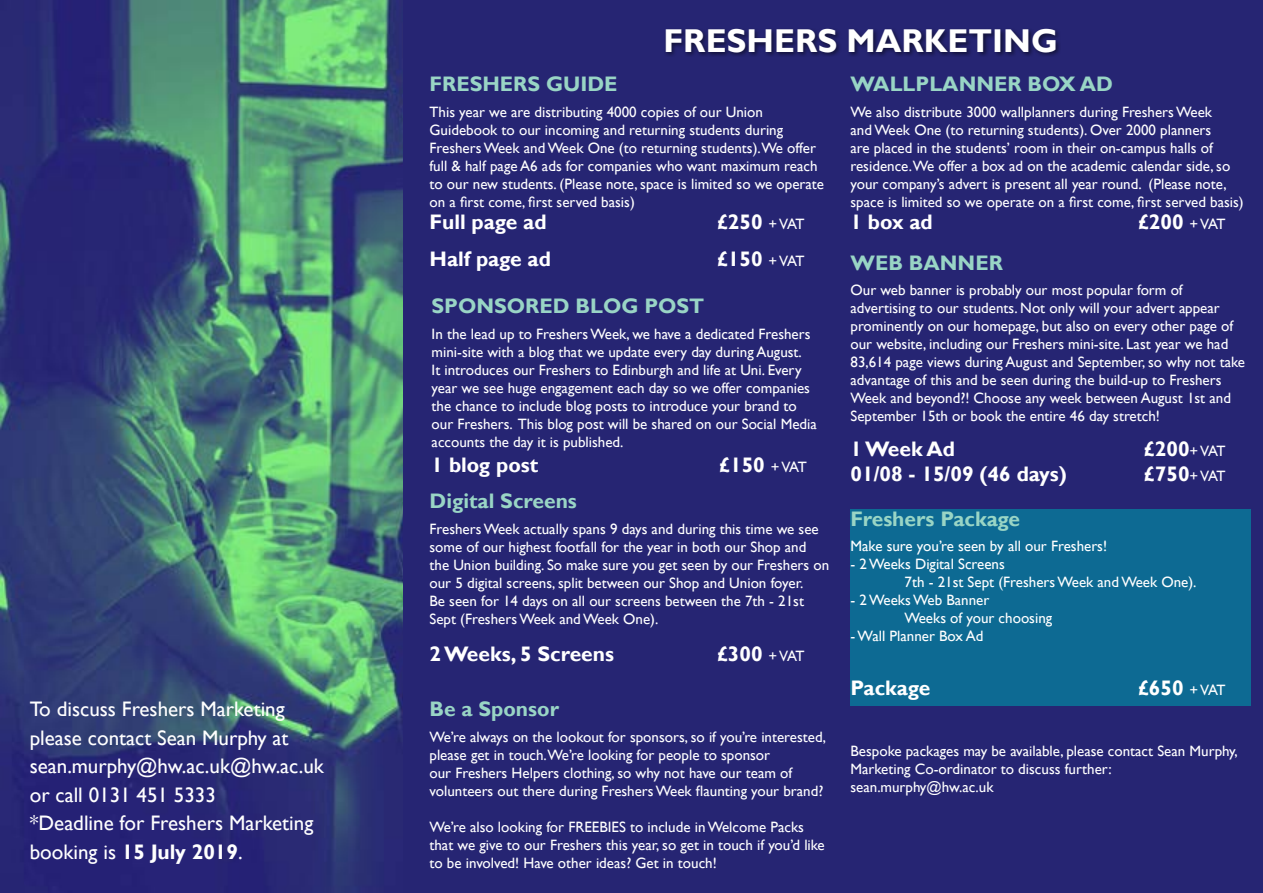
<style>
.page{position:relative;width:1263px;height:893px;background:#fff}
.page>*{position:absolute;margin:0;border:0;box-sizing:border-box;transform-origin:0 0}
.t1{font:700 33px "Gill Sans";color:#fff}
.t2{font:700 21px "Gill Sans";color:#fff}
.t3{font:21px/28.5px "Gill Sans";color:#fff}
.t4{font:700 21px "Gill Sans";color:#99d5c5}
.t5{font:15px/18px "Gill Sans";color:#fff}
.s1{font-weight:700}
.s2{font-weight:400;font-size:15px}
</style>
<div class="page">
<img style="left:0;top:0;width:404px;height:893px">
<div style="left:404px;top:0;width:859px;height:893px;background:#262573"></div>
<div style="left:664px;top:28px;width:396px;height:29px;background:#000;opacity:.5"></div>
<div style="left:850px;top:509px;width:400px;height:196px;background:#0d6a93"></div>
<h2 class="t3" style="left:30px;top:695px;width:296px">To discuss Freshers Marketing please contact Sean Murphy at sean.murphy@hw.ac.uk@hw.ac.uk or call 0131 451 5333<br>*Deadline for Freshers Marketing booking is <span class="s1">15 July 2019</span>.</h2>
<h2 class="t4" style="left:429px;top:71px;width:190px">FRESHERS GUIDE</h2>
<h1 class="t1" style="left:663px;top:21px;width:396px">FRESHERS MARKETING</h1>
<h2 class="t4" style="left:850px;top:71px;width:264px">WALLPLANNER BOX AD</h2>
<p class="t5" style="left:429px;top:103px;width:396px">This year we are distributing 4000 copies of our Union Guidebook to our incoming and returning students during Freshers Week and Week One (to returning students).We offer full &amp; half page A6 ads for companies who want maximum reach to our new students. (Please note, space is limited so we operate on a first come, first served basis)</p>
<h2 class="t2" style="left:429px;top:210px;width:119px">Full page ad</h2>
<h2 class="t2" style="left:717px;top:210px;width:89px">£250 <span class="s2">+ VAT</span></h2>
<h2 class="t2" style="left:429px;top:247px;width:123px">Half page ad</h2>
<h2 class="t2" style="left:717px;top:247px;width:89px">£150 <span class="s2">+ VAT</span></h2>
<h2 class="t4" style="left:432px;top:293px;width:274px">SPONSORED BLOG POST</h2>
<p class="t5" style="left:432px;top:325px;width:387px">In the lead up to Freshers Week, we have a dedicated Freshers mini-site with a blog that we update every day during August.<br>It introduces our Freshers to Edinburgh and life at Uni. Every year we see huge engagement each day so we offer companies the chance to include blog posts to introduce your brand to our Freshers. This blog post will be shared on our Social Media accounts the day it is published.</p>
<h2 class="t2" style="left:432px;top:453px;width:108px">1 blog post</h2>
<h2 class="t2" style="left:719px;top:453px;width:89px">£150 <span class="s2">+ VAT</span></h2>
<h2 class="t4" style="left:429px;top:488px;width:149px">Digital Screens</h2>
<p class="t5" style="left:429px;top:520px;width:401px">Freshers Week actually spans 9 days and during this time we see some of our highest footfall for the year in both our Shop and the Union building. So make sure you get seen by our Freshers on our 5 digital screens, split between our Shop and Union foyer.<br>Be seen for 14 days on all our screens between the 7th - 21st Sept (Freshers Week and Week One).</p>
<h2 class="t2" style="left:429px;top:641px;width:186px">2 Weeks, 5 Screens</h2>
<h2 class="t2" style="left:717px;top:641px;width:89px">£300 <span class="s2">+ VAT</span></h2>
<h2 class="t4" style="left:429px;top:696px;width:131px">Be a Sponsor</h2>
<p class="t5" style="left:429px;top:728px;width:398px">We’re always on the lookout for sponsors, so if you’re interested, please get in touch.We’re looking for people to sponsor<br>our Freshers Helpers clothing, so why not have our team of volunteers out there during Freshers Week flaunting your brand?</p>
<p class="t5" style="left:429px;top:818px;width:397px">We’re also looking for FREEBIES to include in Welcome Packs that we give to our Freshers this year, so get in touch if you’d like to be involved! Have other ideas? Get in touch!</p>
<p class="t5" style="left:850px;top:103px;width:395px">We also distribute 3000 wallplanners during Freshers Week<br>and Week One (to returning students). Over 2000 planners<br>are placed in the students’ room in their on-campus halls of residence.We offer a box ad on the academic calendar side, so your company’s advert is present all year round. (Please note, space is limited so we operate on a first come, first served basis)</p>
<h2 class="t2" style="left:850px;top:210px;width:84px">1 box ad</h2>
<h2 class="t2" style="left:1138px;top:210px;width:89px">£200 <span class="s2">+ VAT</span></h2>
<h2 class="t4" style="left:850px;top:250px;width:154px">WEB BANNER</h2>
<p class="t5" style="left:850px;top:281px;width:396px">Our web banner is probably our most popular form of advertising to our students. Not only will your advert appear prominently on our homepage, but also on every other page of our website, including our Freshers mini-site. Last year we had 83,614 page views during August and September, so why not take advantage of this and be seen during the build-up to Freshers Week and beyond?! Choose any week between August 1st and September 15th or book the entire 46 day stretch!</p>
<h2 class="t2" style="left:850px;top:436px;width:106px">1 Week Ad</h2>
<h2 class="t2" style="left:1144px;top:436px;width:83px">£200<span class="s2">+ VAT</span></h2>
<h2 class="t2" style="left:850px;top:461px;width:218px">01/08 - 15/09 (46 days)</h2>
<h2 class="t2" style="left:1144px;top:461px;width:83px">£750<span class="s2">+ VAT</span></h2>
<h2 class="t4" style="left:850px;top:506px;width:171px">Freshers Package</h2>
<p class="t5" style="left:850px;top:538px;width:258px">Make sure you’re seen by all our Freshers!</p>
<p class="t5" style="left:904px;top:556px;width:294px;text-indent:-54px">- 2 Weeks Digital Screens<br>7th - 21st Sept (Freshers Week and Week One).</p>
<p class="t5" style="left:904px;top:592px;width:149px;text-indent:-54px">- 2 Weeks Web Banner<br>Weeks of your choosing</p>
<p class="t5" style="left:850px;top:628px;width:134px">- Wall Planner Box Ad</p>
<h2 class="t2" style="left:850px;top:675px;width:81px">Package</h2>
<h2 class="t2" style="left:1138px;top:675px;width:89px">£650 <span class="s2">+ VAT</span></h2>
<p class="t5" style="left:850px;top:742px;width:389px">Bespoke packages may be available, please contact Sean Murphy,<br>Marketing Co-ordinator to discuss further: sean.murphy@hw.ac.uk</p>
</div>
